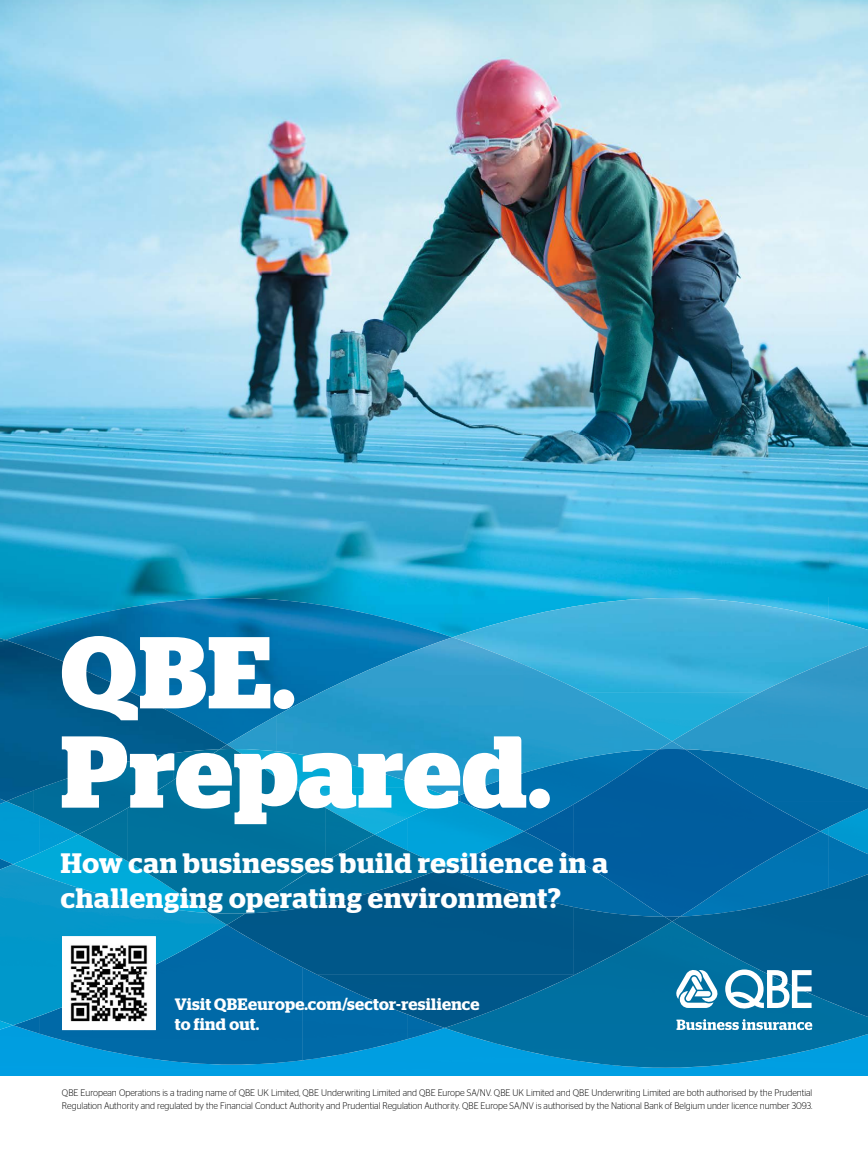
<style>
.page{position:relative;width:868px;height:1153px;background:#fff}
.page>*{position:absolute;margin:0;border:0;box-sizing:border-box;transform-origin:0 0}
.t1{font:700 101.7px/99.1px "Stag";letter-spacing:.01em;color:#fff}
.t2{font:600 28.05px/34.7px "Stag";letter-spacing:.03em;color:#fff}
.t3{font:600 16.5px/19.8px "Stag";letter-spacing:.02em;color:#fff}
.t4{font:300 9.6px/12.5px "Stag Sans";color:#000;scale:.93 1}
</style>
<div class="page">
<img style="left:0;top:0;width:867px;height:276px">
<img style="left:0;top:276px;width:828px;height:320px">
<img style="left:828px;top:276px;width:39px;height:322px">
<img style="left:0;top:596px;width:722px;height:42px">
<img style="left:722px;top:596px;width:106px;height:2px">
<img style="left:0;top:803px;width:33px;height:55px">
<img style="left:445px;top:801px;width:15px;height:59px">
<img style="left:828px;top:831px;width:39px;height:4px">
<div style="left:0;top:1029px;width:722px;height:47px;background:#009ee2"></div>
<div style="left:722px;top:1057px;width:145px;height:19px;background:#009ee2"></div>
<img style="left:771px;top:789px;width:96px;height:12px">
<svg style="left:0;top:858px;width:13px;height:6px"></svg>
<img style="left:460px;top:772px;width:113px;height:95px">
<img style="left:771px;top:801px;width:96px;height:30px">
<img style="left:445px;top:860px;width:15px;height:7px">
<div style="left:145px;top:974px;width:158px;height:90px;background:#0069a7"></div>
<img style="left:39px;top:1025px;width:53px;height:22px">
<img style="left:302px;top:974px;width:106px;height:86px">
<img style="left:13px;top:1025px;width:27px;height:8px">
<img style="left:92px;top:1029px;width:53px;height:28px">
<img style="left:407px;top:1027px;width:37px;height:11px">
<img style="left:5px;top:598px;width:398px;height:97px">
<img style="left:402px;top:622px;width:50px;height:15px">
<img style="left:227px;top:695px;width:49px;height:20px">
<svg style="left:0;top:801px;width:6px;height:2px"></svg>
<svg style="left:452px;top:798px;width:8px;height:3px"></svg>
<img style="left:776px;top:831px;width:52px;height:43px">
<img style="left:771px;top:858px;width:5px;height:16px">
<img style="left:828px;top:835px;width:39px;height:39px">
<img style="left:573px;top:751px;width:198px;height:155px">
<img style="left:524px;top:804px;width:49px;height:54px">
<img style="left:770px;top:804px;width:50px;height:54px">
<img style="left:452px;top:598px;width:415px;height:94px">
<img style="left:623px;top:692px;width:49px;height:20px">
<img style="left:325px;top:798px;width:127px;height:36px">
<img style="left:672px;top:645px;width:195px;height:144px">
<img style="left:276px;top:637px;width:248px;height:161px">
<img style="left:523px;top:664px;width:100px;height:108px">
<img style="left:227px;top:715px;width:49px;height:34px">
<img style="left:622px;top:712px;width:50px;height:39px">
<img style="left:659px;top:741px;width:25px;height:8px">
<img style="left:13px;top:834px;width:114px;height:30px">
<svg style="left:0;top:1025px;width:13px;height:4px"></svg>
<img style="left:0;top:864px;width:227px;height:161px">
<img style="left:33px;top:801px;width:94px;height:33px">
<img style="left:6px;top:801px;width:28px;height:12px">
<img style="left:0;top:640px;width:227px;height:161px">
<img style="left:325px;top:834px;width:120px;height:33px">
<div style="left:615px;top:974px;width:107px;height:93px;background:#0070a2"></div>
<div style="left:563px;top:974px;width:53px;height:91px;background:#0070a2"></div>
<img style="left:721px;top:1016px;width:54px;height:48px">
<img style="left:456px;top:1027px;width:107px;height:31px">
<img style="left:774px;top:1016px;width:93px;height:41px">
<svg style="left:444px;top:1027px;width:13px;height:4px"></svg>
<img style="left:227px;top:867px;width:346px;height:107px">
<img style="left:573px;top:906px;width:99px;height:68px">
<img style="left:316px;top:974px;width:260px;height:53px">
<img style="left:672px;top:874px;width:195px;height:142px">
<img style="left:664px;top:916px;width:16px;height:5px">
<img style="left:127px;top:749px;width:198px;height:164px">
<img style="left:78px;top:807px;width:50px;height:54px">
<img style="left:325px;top:807px;width:49px;height:54px">
<img style="left:208px;top:912px;width:37px;height:12px">
<img style="left:220px;top:744px;width:14px;height:5px">
<svg style="left:725px;top:969px;width:86px;height:40px"></svg>
<svg style="left:675px;top:968px;width:43px;height:39px"></svg>
<svg style="left:676px;top:1019px;width:136px;height:10px"></svg>
<img style="left:62px;top:1007px;width:94px;height:22px">
<img style="left:62px;top:936px;width:94px;height:71px">
<p class="t1" style="left:61px;top:623px;width:491px">QBE.<br>Prepared.</p>
<p class="t2" style="left:61px;top:846px;width:548px">How can businesses build resilience in a challenging operating environment?</p>
<p class="t3" style="left:175px;top:993px;width:306px">Visit QBEeurope.com/sector-resilience to find out.</p>
<p class="t4" style="left:62px;top:1086px;width:808px">QBE European Operations is a trading name of QBE UK Limited, QBE Underwriting Limited and QBE Europe SA/NV. QBE UK Limited and QBE Underwriting Limited are both authorised by the Prudential<br>Regulation Authority and regulated by the Financial Conduct Authority and Prudential Regulation Authority. QBE Europe SA/NV is authorised by the National Bank of Belgium under licence number 3093.</p>
</div>
